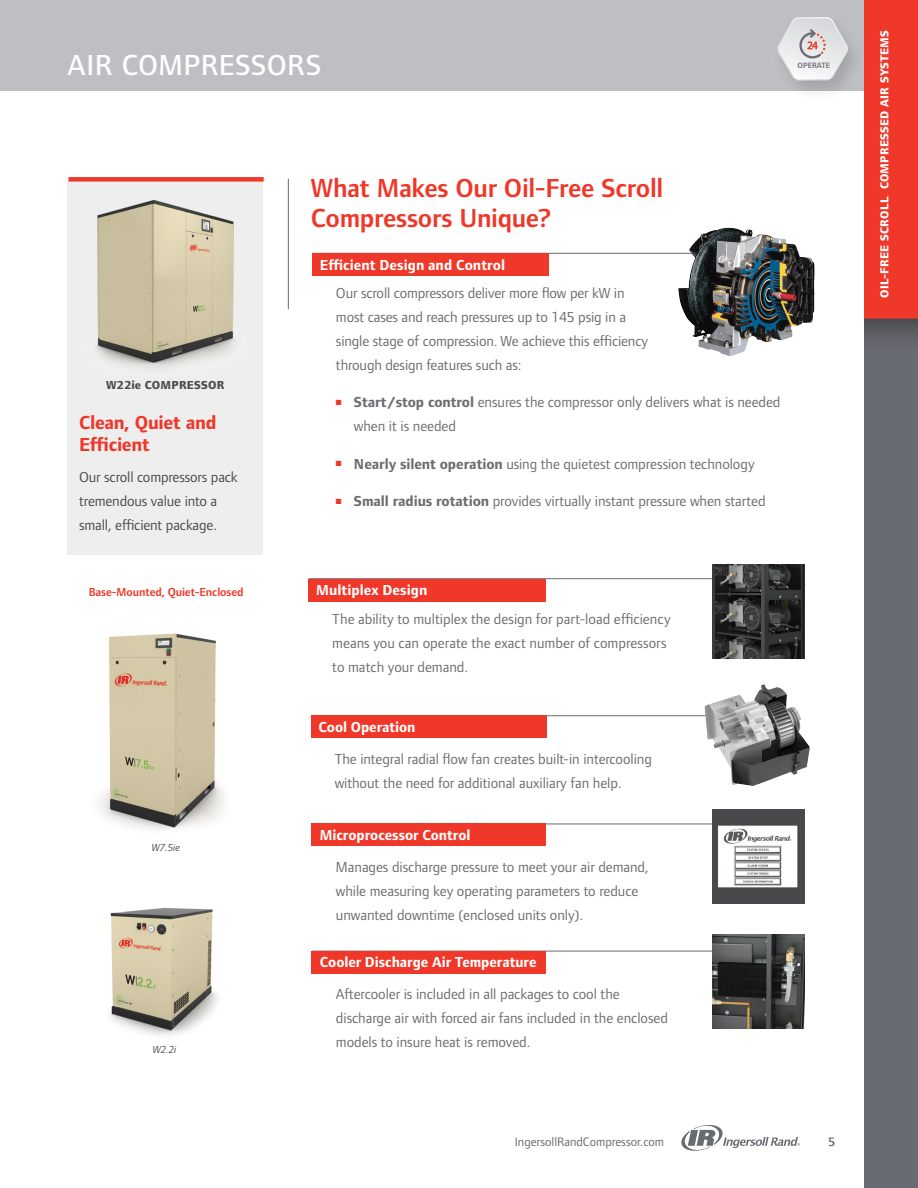
<style>
.page{position:relative;width:918px;height:1188px;background:#fff}
.page>*{position:absolute;margin:0;border:0;box-sizing:border-box;transform-origin:0 0}
.t1{font:500 30px "Foundry Form Sans";letter-spacing:.015em;color:#fff}
.t2{font:600 27px/30px "Foundry Form Sans";letter-spacing:-.015em;color:#ef3829}
.t3{font:700 19.5px/22.5px "Foundry Form Sans";letter-spacing:-.015em;color:#ef3829}
.t4{font:15px/24px "Foundry Form Sans";letter-spacing:-.005em;color:#6d6e71}
.t5{font:700 15px "Foundry Form Sans";color:#fff}
.t6{font:15px/24px "Foundry Form Sans";letter-spacing:-.01em;color:#4d4d4f}
.t7{font:12.75px "Foundry Form Sans";color:#696b73}
.t8{font:600 12.75px "Foundry Form Sans";color:#696b73}
.t9{font:800 12px "Foundry Form Sans";letter-spacing:.02em;color:#fff}
.t10{font:600 12px "Foundry Form Sans";letter-spacing:-.01em;color:#ef3829}
.t11{font:800 12px "Foundry Form Sans";letter-spacing:.02em;color:#4d4d4f}
.t12{font:italic 10.5px "Foundry Form Sans";letter-spacing:-.01em;color:#4d4d4f}
.t13{font:600 8.1px "Foundry Form Sans";color:#6a6c74}
.s1{color:#ef3829}
.s2{font-weight:700}
</style>
<div class="page">
<hr style="left:309px;top:578px;width:423px;height:1px;background:#696b73">
<div style="left:0;top:0;width:864px;height:91px;background:#bebfc3"></div>
<svg style="left:681px;top:1125px;width:119px;height:26px"></svg>
<img style="left:864px;top:0;width:54px;height:1188px">
<img style="left:772px;top:13px;width:95px;height:86px">
<svg style="left:776px;top:17px;width:73px;height:64px"></svg>
<div style="left:68px;top:182px;width:195px;height:373px;background:#eeeeef"></div>
<hr style="left:288px;top:179px;width:1px;height:130px;background:#696b73">
<hr style="left:312px;top:253px;width:435px;height:1px;background:#696b73">
<div style="left:312px;top:253px;width:237px;height:23px;background:#ef3829"></div>
<div style="left:68px;top:177px;width:196px;height:5px;background:#ef3829"></div>
<hr style="left:312px;top:824px;width:400px;height:1px;background:#696b73">
<div style="left:312px;top:824px;width:234px;height:22px;background:#ef3829"></div>
<hr style="left:312px;top:951px;width:400px;height:1px;background:#696b73">
<div style="left:312px;top:951px;width:234px;height:22px;background:#ef3829"></div>
<img style="left:83px;top:182px;width:170px;height:199px">
<div style="left:309px;top:579px;width:237px;height:23px;background:#ef3829"></div>
<img style="left:678px;top:228px;width:137px;height:128px">
<img style="left:712px;top:564px;width:92px;height:95px">
<img style="left:712px;top:934px;width:92px;height:95px">
<img style="left:712px;top:809px;width:92px;height:95px">
<img style="left:98px;top:633px;width:127px;height:197px">
<img style="left:110px;top:908px;width:108px;height:128px">
<hr style="left:311px;top:715px;width:396px;height:1px;background:#696b73">
<div style="left:311px;top:715px;width:235px;height:23px;background:#ef3829"></div>
<img style="left:705px;top:684px;width:105px;height:102px">
<h1 class="t1" style="left:68px;top:48px;width:255px">AIR COMPRESSORS</h1>
<p class="t13" style="left:798px;top:61px;width:34px">OPERATE</p>
<h2 class="t2" style="left:311px;top:173px;width:354px">What Makes Our Oil-Free Scroll<br>Compressors Unique?</h2>
<p class="t11" style="left:106px;top:378px;width:120px">W22ie COMPRESSOR</p>
<h3 class="t3" style="left:79px;top:411px;width:139px">Clean, Quiet and<br>Efficient</h3>
<p class="t6" style="left:79px;top:465px;width:160px">Our scroll compressors pack tremendous value into a small, efficient package.</p>
<p class="t10" style="left:89px;top:585px;width:156px">Base-Mounted, Quiet-Enclosed</p>
<p class="t12" style="left:152px;top:842px;width:30px">W7.5ie</p>
<p class="t12" style="left:153px;top:1043px;width:25px">W2.2i</p>
<p class="t5" style="left:320px;top:256px;width:187px">Efficient Design and Control</p>
<p class="t4" style="left:336px;top:281px;width:314px">Our scroll compressors deliver more flow per kW in most cases and reach pressures up to 145 psig in a single stage of compression. We achieve this efficiency through design features such as:</p>
<p class="t4" style="left:354px;top:390px;width:428px;text-indent:-18px"><span class="s1">■</span> <span class="s2">Start/stop control</span> ensures the compressor only delivers what is needed when it is needed</p>
<p class="t4" style="left:336px;top:452px;width:420px"><span class="s1">■</span> <span class="s2">Nearly silent operation</span> using the quietest compression technology</p>
<p class="t4" style="left:336px;top:489px;width:431px"><span class="s1">■</span> <span class="s2">Small radius rotation</span> provides virtually instant pressure when started</p>
<p class="t5" style="left:316px;top:582px;width:113px">Multiplex Design</p>
<p class="t4" style="left:332px;top:607px;width:340px">The ability to multiplex the design for part-load efficiency means you can operate the exact number of compressors to match your demand.</p>
<p class="t5" style="left:319px;top:718px;width:98px">Cool Operation</p>
<p class="t4" style="left:335px;top:747px;width:319px">The integral radial flow fan creates built-in intercooling without the need for additional auxiliary fan help.</p>
<p class="t5" style="left:320px;top:826px;width:152px">Microprocessor Control</p>
<p class="t4" style="left:336px;top:855px;width:314px">Manages discharge pressure to meet your air demand, while measuring key operating parameters to reduce unwanted downtime (enclosed units only).</p>
<p class="t5" style="left:320px;top:953px;width:218px">Cooler Discharge Air Temperature</p>
<p class="t4" style="left:336px;top:982px;width:333px">Aftercooler is included in all packages to cool the discharge air with forced air fans included in the enclosed models to insure heat is removed.</p>
<p class="t7" style="left:515px;top:1134px;width:151px">IngersollRandCompressor.com</p>
<p class="t8" style="left:828px;top:1135px;width:9px">5</p>
<p class="t9" style="left:878px;top:298px;width:269px;rotate:-90deg">OIL-FREE SCROLL COMPRESSED AIR SYSTEMS</p>
</div>
